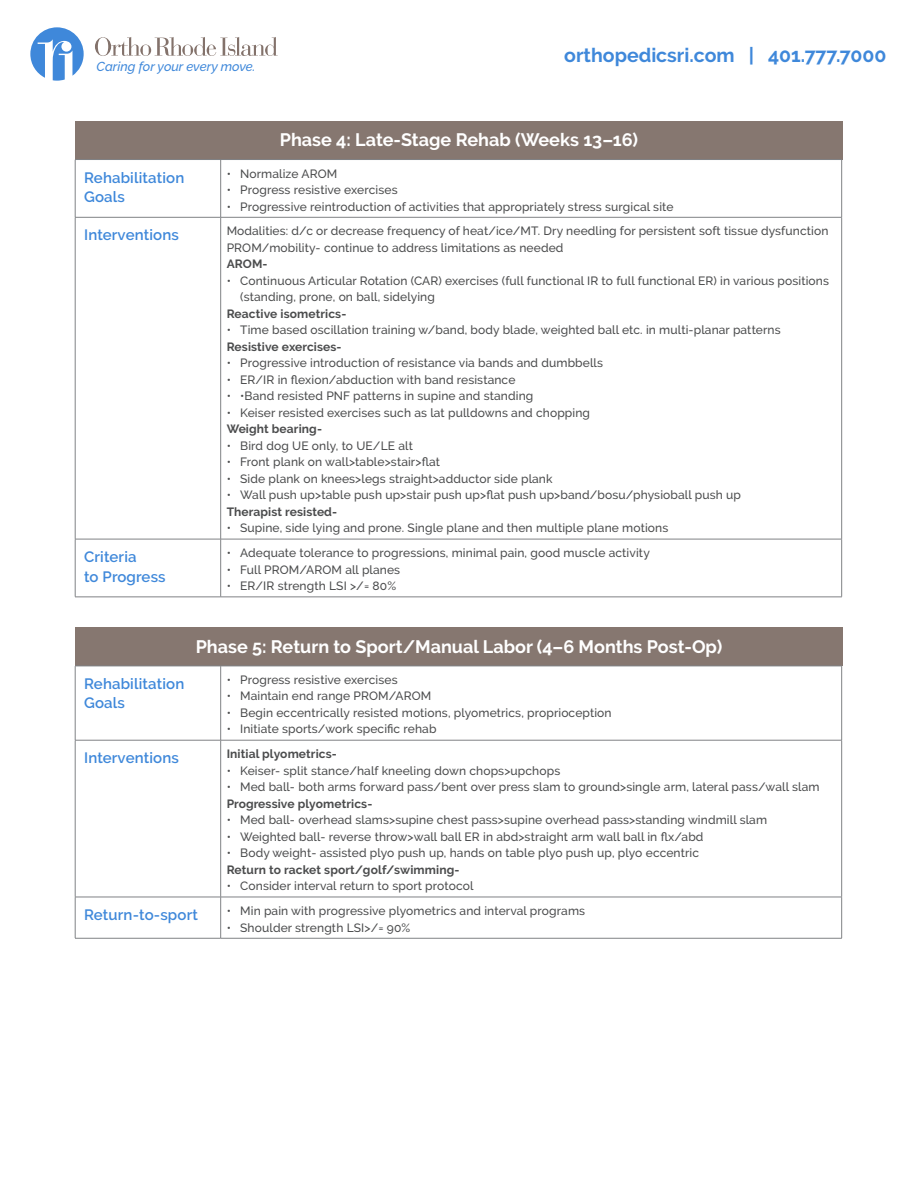
<style>
.page{position:relative;width:918px;height:1188px;background:#fff}
.page>*{position:absolute;margin:0;border:0;box-sizing:border-box;transform-origin:0 0}
.t1{font:700 19.5px "Raleway";color:#3f88da}
.t2{font:700 18px "Raleway";color:#fff}
.t3{font:600 15px/19.5px "Raleway";letter-spacing:.01em;color:#3f88da}
.t4{font:italic 500 12.9px "Raleway";color:#3f88da}
.t5{font:500 12px/16.5px "Raleway";letter-spacing:.01em;color:#4b4c4d}
.t6{font:700 12px "Raleway";letter-spacing:.01em;color:#4b4c4d}
</style>
<div class="page">
<div style="left:75px;top:121px;width:768px;height:38px;background:#867770"></div>
<div style="left:75px;top:627px;width:768px;height:39px;background:#867770"></div>
<hr style="left:75px;top:159px;width:146px;height:1px;background:#808285">
<hr style="left:75px;top:160px;width:1px;height:57px;background:#808285">
<hr style="left:221px;top:159px;width:621px;height:1px;background:#808285">
<hr style="left:220px;top:160px;width:1px;height:57px;background:#808285">
<hr style="left:841px;top:160px;width:1px;height:57px;background:#808285">
<hr style="left:75px;top:217px;width:146px;height:1px;background:#808285">
<hr style="left:75px;top:217px;width:1px;height:322px;background:#808285">
<hr style="left:221px;top:217px;width:621px;height:1px;background:#808285">
<hr style="left:220px;top:217px;width:1px;height:322px;background:#808285">
<hr style="left:841px;top:217px;width:1px;height:322px;background:#808285">
<hr style="left:75px;top:539px;width:146px;height:1px;background:#808285">
<hr style="left:75px;top:539px;width:1px;height:58px;background:#808285">
<hr style="left:221px;top:539px;width:621px;height:1px;background:#808285">
<hr style="left:220px;top:539px;width:1px;height:58px;background:#808285">
<hr style="left:841px;top:539px;width:1px;height:58px;background:#808285">
<hr style="left:75px;top:597px;width:146px;height:1px;background:#808285">
<hr style="left:221px;top:597px;width:621px;height:1px;background:#808285">
<hr style="left:75px;top:666px;width:146px;height:1px;background:#808285">
<hr style="left:75px;top:666px;width:1px;height:74px;background:#808285">
<hr style="left:221px;top:666px;width:621px;height:1px;background:#808285">
<hr style="left:220px;top:666px;width:1px;height:74px;background:#808285">
<hr style="left:841px;top:666px;width:1px;height:74px;background:#808285">
<hr style="left:75px;top:740px;width:146px;height:1px;background:#808285">
<hr style="left:75px;top:740px;width:1px;height:157px;background:#808285">
<hr style="left:221px;top:740px;width:621px;height:1px;background:#808285">
<hr style="left:220px;top:740px;width:1px;height:157px;background:#808285">
<hr style="left:841px;top:740px;width:1px;height:157px;background:#808285">
<hr style="left:75px;top:897px;width:146px;height:1px;background:#808285">
<hr style="left:75px;top:897px;width:1px;height:41px;background:#808285">
<hr style="left:221px;top:897px;width:621px;height:1px;background:#808285">
<hr style="left:220px;top:897px;width:1px;height:41px;background:#808285">
<hr style="left:841px;top:897px;width:1px;height:41px;background:#808285">
<hr style="left:75px;top:938px;width:146px;height:1px;background:#808285">
<hr style="left:221px;top:938px;width:621px;height:1px;background:#808285">
<svg style="left:30px;top:27px;width:54px;height:54px"></svg>
<svg style="left:95px;top:37px;width:183px;height:19px"></svg>
<p class="t4" style="left:97px;top:59px;width:160px">Caring for your every move.</p>
<p class="t1" style="left:564px;top:44px;width:324px">orthopedicsri.com | 401.777.7000</p>
<p class="t2" style="left:280px;top:130px;width:360px">Phase 4: Late-Stage Rehab (Weeks 13–16)</p>
<p class="t3" style="left:84px;top:168px;width:102px">Rehabilitation<br>Goals</p>
<p class="t5" style="left:227px;top:165px;width:112px">• Normalize AROM</p>
<p class="t5" style="left:227px;top:182px;width:172px">• Progress resistive exercises</p>
<p class="t5" style="left:227px;top:198px;width:448px">• Progressive reintroduction of activities that appropriately stress surgical site</p>
<p class="t3" style="left:84px;top:225px;width:96px">Interventions</p>
<p class="t5" style="left:227px;top:223px;width:603px">Modalities: d/c or decrease frequency of heat/ice/MT. Dry needling for persistent soft tissue dysfunction</p>
<p class="t5" style="left:227px;top:239px;width:338px">PROM/mobility- continue to address limitations as needed</p>
<p class="t6" style="left:227px;top:257px;width:42px">AROM-</p>
<p class="t5" style="left:240px;top:272px;width:590px;text-indent:-14px">• Continuous Articular Rotation (CAR) exercises (full functional IR to full functional ER) in various positions (standing, prone, on ball, sidelying</p>
<p class="t6" style="left:227px;top:307px;width:121px">Reactive isometrics-</p>
<p class="t5" style="left:227px;top:322px;width:556px">• Time based oscillation training w/band, body blade, weighted ball etc. in multi-planar patterns</p>
<p class="t6" style="left:227px;top:340px;width:116px">Resistive exercises-</p>
<p class="t5" style="left:227px;top:355px;width:378px">• Progressive introduction of resistance via bands and dumbbells</p>
<p class="t5" style="left:227px;top:371px;width:290px">• ER/IR in flexion/abduction with band resistance</p>
<p class="t5" style="left:227px;top:388px;width:308px">• •Band resisted PNF patterns in supine and standing</p>
<p class="t5" style="left:227px;top:404px;width:365px">• Keiser resisted exercises such as lat pulldowns and chopping</p>
<p class="t6" style="left:227px;top:422px;width:97px">Weight bearing-</p>
<p class="t5" style="left:227px;top:437px;width:188px">• Bird dog UE only, to UE/LE alt</p>
<p class="t5" style="left:227px;top:454px;width:215px">• Front plank on wall&gt;table&gt;stair&gt;flat</p>
<p class="t5" style="left:227px;top:470px;width:327px">• Side plank on knees&gt;legs straight&gt;adductor side plank</p>
<p class="t5" style="left:227px;top:487px;width:516px">• Wall push up&gt;table push up&gt;stair push up&gt;flat push up&gt;band/bosu/physioball push up</p>
<p class="t6" style="left:227px;top:505px;width:112px">Therapist resisted-</p>
<p class="t5" style="left:227px;top:520px;width:443px">• Supine, side lying and prone. Single plane and then multiple plane motions</p>
<p class="t3" style="left:84px;top:547px;width:83px">Criteria<br>to Progress</p>
<p class="t5" style="left:227px;top:545px;width:425px">• Adequate tolerance to progressions, minimal pain, good muscle activity</p>
<p class="t5" style="left:227px;top:561px;width:175px">• Full PROM/AROM all planes</p>
<p class="t5" style="left:227px;top:578px;width:171px">• ER/IR strength LSI &gt;/= 80%</p>
<p class="t2" style="left:196px;top:636px;width:528px">Phase 5: Return to Sport/Manual Labor (4–6 Months Post-Op)</p>
<p class="t3" style="left:84px;top:674px;width:102px">Rehabilitation<br>Goals</p>
<p class="t5" style="left:227px;top:671px;width:172px">• Progress resistive exercises</p>
<p class="t5" style="left:227px;top:688px;width:206px">• Maintain end range PROM/AROM</p>
<p class="t5" style="left:227px;top:704px;width:387px">• Begin eccentrically resisted motions, plyometrics, proprioception</p>
<p class="t5" style="left:227px;top:721px;width:211px">• Initiate sports/work specific rehab</p>
<p class="t3" style="left:84px;top:748px;width:96px">Interventions</p>
<p class="t6" style="left:227px;top:747px;width:112px">Initial plyometrics-</p>
<p class="t5" style="left:227px;top:762px;width:335px">• Keiser- split stance/half kneeling down chops&gt;upchops</p>
<p class="t5" style="left:227px;top:779px;width:594px">• Med ball- both arms forward pass/bent over press slam to ground&gt;single arm, lateral pass/wall slam</p>
<p class="t6" style="left:227px;top:797px;width:147px">Progressive plyometrics-</p>
<p class="t5" style="left:227px;top:812px;width:542px">• Med ball- overhead slams&gt;supine chest pass&gt;supine overhead pass&gt;standing windmill slam</p>
<p class="t5" style="left:227px;top:828px;width:478px">• Weighted ball- reverse throw&gt;wall ball ER in abd&gt;straight arm wall ball in flx/abd</p>
<p class="t5" style="left:227px;top:845px;width:474px">• Body weight- assisted plyo push up, hands on table plyo push up, plyo eccentric</p>
<p class="t6" style="left:227px;top:863px;width:234px">Return to racket sport/golf/swimming-</p>
<p class="t5" style="left:227px;top:878px;width:248px">• Consider interval return to sport protocol</p>
<p class="t3" style="left:84px;top:905px;width:115px">Return-to-sport</p>
<p class="t5" style="left:227px;top:903px;width:360px">• Min pain with progressive plyometrics and interval programs</p>
<p class="t5" style="left:227px;top:919px;width:185px">• Shoulder strength LSI&gt;/= 90%</p>
</div>
